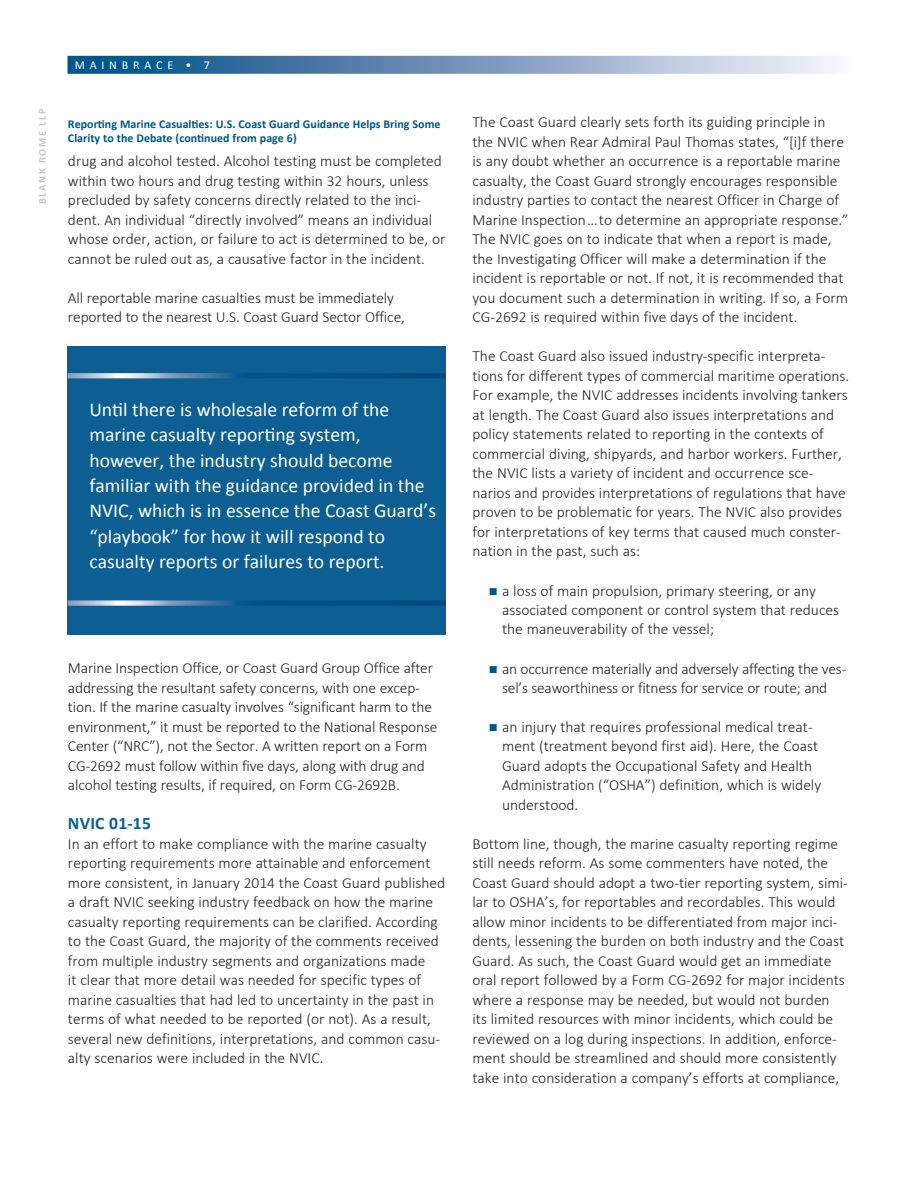
<style>
.page{position:relative;width:918px;height:1188px;background:#fff}
.page>*{position:absolute;margin:0;border:0;box-sizing:border-box;transform-origin:0 0}
.t1{font:19.65px/25.3px "Calibri";color:#fff}
.t2{font:700 17.55px "Calibri";letter-spacing:.01em;color:#0d5f93}
.t3{font:300 15.45px/19.5px "Calibri";color:#231f20}
.t4{font:700 12px/14.2px "Calibri";color:#00558b}
.t5{font:12px "Calibri";letter-spacing:.4em;color:#fff}
.t6{font:700 10.5px "Calibri";letter-spacing:.15em;color:#c9c5c2}
</style>
<div class="page">
<div style="left:68px;top:56px;width:782px;height:18px;background:linear-gradient(to right,#004482,#f9effa)"></div>
<div style="left:68px;top:346px;width:378px;height:288px;background:#0d5f93"></div>
<svg style="left:68px;top:373px;width:378px;height:5px"></svg>
<svg style="left:68px;top:600px;width:378px;height:6px"></svg>
<p class="t6" style="left:36px;top:204px;width:98px;rotate:-90deg">BLANKROME LLP</p>
<p class="t5" style="left:75px;top:58px;width:137px">MAINBRACE • 7</p>
<p class="t4" style="left:68px;top:116px;width:374px">Reporting Marine Casualties: U.S. Coast Guard Guidance Helps Bring Some<br>Clarity to the Debate (continued from page 6)</p>
<p class="t3" style="left:68px;top:151px;width:379px">drug and alcohol tested. Alcohol testing must be completed within two hours and drug testing within 32 hours, unless precluded by safety concerns directly related to the inci&shy;dent. An individual “directly involved” means an individual whose order, action, or failure to act is determined to be, or cannot be ruled out as, a causative factor in the incident.</p>
<p class="t3" style="left:68px;top:288px;width:338px">All reportable marine casualties must be immediately reported to the nearest U.S. Coast Guard Sector Office,</p>
<p class="t1" style="left:89px;top:397px;width:348px">Until there is wholesale reform of the marine casualty reporting system, however, the industry should become familiar with the guidance provided in the NVIC, which is in essence the Coast Guard’s “playbook” for how it will respond to casualty reports or failures to report.</p>
<p class="t3" style="left:68px;top:658px;width:371px">Marine Inspection Office, or Coast Guard Group Office after addressing the resultant safety concerns, with one excep&shy;tion. If the marine casualty involves “significant harm to the environment,” it must be reported to the National Response Center (“NRC”), not the Sector. A written report on a Form CG-2692 must follow within five days, along with drug and alcohol testing results, if required, on Form CG-2692B.</p>
<p class="t2" style="left:68px;top:812px;width:84px">NVIC 01-15</p>
<p class="t3" style="left:68px;top:834px;width:379px">In an effort to make compliance with the marine casualty reporting requirements more attainable and enforcement more consistent, in January 2014 the Coast Guard published a draft NVIC seeking industry feedback on how the marine casualty reporting requirements can be clarified. According to the Coast Guard, the majority of the comments received from multiple industry segments and organizations made<br>it clear that more detail was needed for specific types of marine casualties that had led to uncertainty in the past in terms of what needed to be reported (or not). As a result, several new definitions, interpretations, and common casu&shy;alty scenarios were included in the NVIC.</p>
<p class="t3" style="left:473px;top:112px;width:378px">The Coast Guard clearly sets forth its guiding principle in the NVIC when Rear Admiral Paul Thomas states, “[i]f there is any doubt whether an occurrence is a reportable marine casualty, the Coast Guard strongly encourages responsible industry parties to contact the nearest Officer in Charge of Marine Inspection … to determine an appropriate response.” The NVIC goes on to indicate that when a report is made, the Investigating Officer will make a determination if the incident is reportable or not. If not, it is recommended that you document such a determination in writing. If so, a Form CG-2692 is required within five days of the incident.</p>
<p class="t3" style="left:473px;top:346px;width:378px">The Coast Guard also issued industry-specific interpreta&shy;tions for different types of commercial maritime operations.<br>For example, the NVIC addresses incidents involving tankers at length. The Coast Guard also issues interpretations and policy statements related to reporting in the contexts of commercial diving, shipyards, and harbor workers. Further, the NVIC lists a variety of incident and occurrence sce&shy;narios and provides interpretations of regulations that have proven to be problematic for years. The NVIC also provides for interpretations of key terms that caused much conster&shy;nation in the past, such as:</p>
<p class="t3" style="left:502px;top:580px;width:339px">a loss of main propulsion, primary steering, or any associated component or control system that reduces the maneuverability of the vessel;</p>
<p class="t3" style="left:502px;top:658px;width:346px">an occurrence materially and adversely affecting the ves&shy;sel’s seaworthiness or fitness for service or route; and</p>
<p class="t3" style="left:502px;top:717px;width:321px">an injury that requires professional medical treat&shy;ment (treatment beyond first aid). Here, the Coast Guard adopts the Occupational Safety and Health Administration (“OSHA”) definition, which is widely understood.</p>
<p class="t3" style="left:473px;top:834px;width:377px">Bottom line, though, the marine casualty reporting regime still needs reform. As some commenters have noted, the Coast Guard should adopt a two-tier reporting system, simi&shy;lar to OSHA’s, for reportables and recordables. This would allow minor incidents to be differentiated from major inci&shy;dents, lessening the burden on both industry and the Coast Guard. As such, the Coast Guard would get an immediate oral report followed by a Form CG-2692 for major incidents where a response may be needed, but would not burden its limited resources with minor incidents, which could be reviewed on a log during inspections. In addition, enforce&shy;ment should be streamlined and should more consistently take into consideration a company’s efforts at compliance,</p>
</div>
